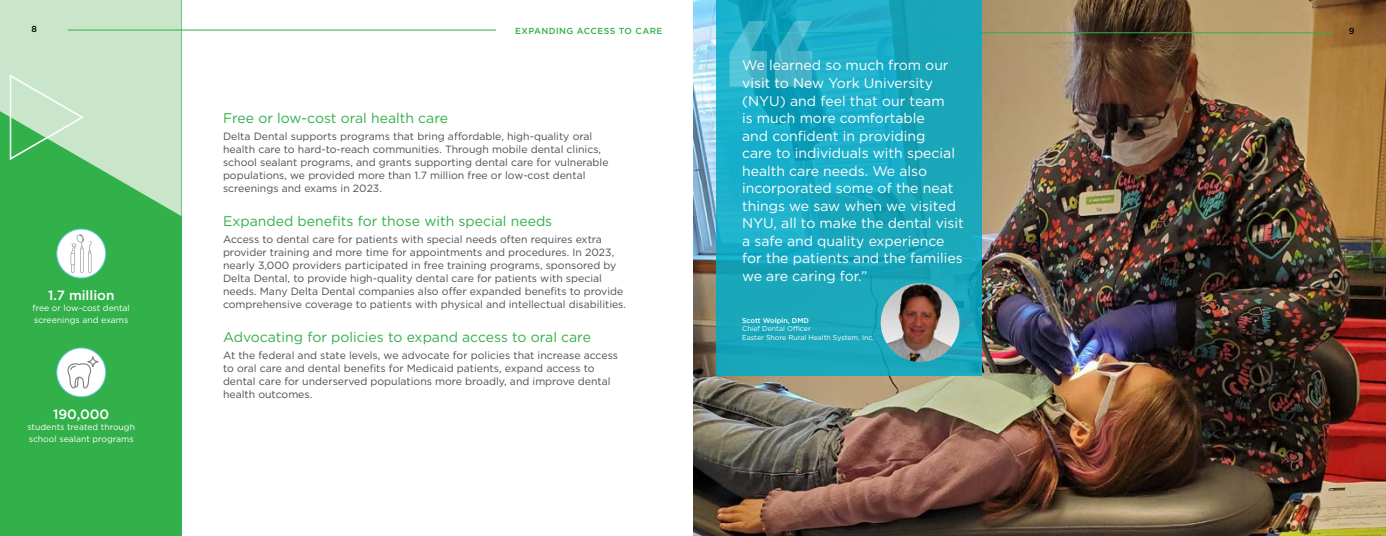
<style>
.page{position:relative;width:1386px;height:536px;background:#fff}
.page>*{position:absolute;margin:0;border:0;box-sizing:border-box;transform-origin:0 0}
.t1{font:14px/17.5px "Gotham";color:#fff}
.t2{font:14px "Gotham";color:#32b04a}
.t3{font:500 13.47px "Gotham";color:#fff}
.t4{font:10.5px/13.1px "Gotham";color:#4d4d4f}
.t5{font:500 8.75px "Gotham";letter-spacing:.05em;color:#32b04a}
.t6{font:500 8.75px "Gotham";color:#000}
.t7{font:8.66px/11.5px "Gotham";color:#fff}
.t8{font:7px/8.4px "Gotham";color:#fff}
.t9{font:500 7px "Gotham";color:#fff}
</style>
<div class="page">
<div style="left:0;top:0;width:181px;height:536px;background:#32b04a"></div>
<svg style="left:0;top:0;width:181px;height:216px;fill:#cae6ca"></svg>
<img style="left:693px;top:0;width:693px;height:536px">
<hr style="left:725px;top:32px;width:607px;height:1px;background:#32b04a">
<hr style="left:68px;top:30px;width:593px;height:1px;background:#32b04a">
<svg style="left:716px;top:0;width:266px;height:375px;fill:#19a8bc"></svg>
<div style="left:496px;top:16px;width:166px;height:29px;background:#fff"></div>
<svg style="left:730px;top:21px;width:82px;height:66px"></svg>
<img style="left:881px;top:283px;width:78px;height:79px;border-radius:39px">
<svg style="left:10px;top:75px;width:73px;height:85px"></svg>
<div style="left:57px;top:229px;width:49px;height:49px;background:#fff;border-radius:50%"></div>
<div style="left:56px;top:228px;width:50px;height:50px;border:1px solid #68cbdc;border-radius:50%"></div>
<svg style="left:71px;top:234px;width:21px;height:38px"></svg>
<div style="left:57px;top:348px;width:49px;height:48px;background:#fff;border-radius:50%"></div>
<div style="left:56px;top:347px;width:50px;height:50px;border:1px solid #68cbdc;border-radius:50%"></div>
<svg style="left:67px;top:356px;width:31px;height:32px"></svg>
<p class="t6" style="left:32px;top:23px;width:7px">8</p>
<p class="t5" style="left:515px;top:25px;width:149px">EXPANDING ACCESS TO CARE</p>
<p class="t6" style="left:1349px;top:25px;width:7px">9</p>
<p class="t3" style="left:48px;top:286px;width:68px">1.7 million</p>
<p class="t7" style="left:33px;top:302px;width:99px">free or low-cost dental screenings and exams</p>
<p class="t3" style="left:53px;top:405px;width:58px">190,000</p>
<p class="t7" style="left:27px;top:421px;width:109px">students treated through school sealant programs</p>
<h1 class="t2" style="left:223px;top:109px;width:227px">Free or low-cost oral health care</h1>
<p class="t4" style="left:223px;top:129px;width:387px">Delta Dental supports programs that bring affordable, high-quality oral health care to hard-to-reach communities. Through mobile dental clinics, school sealant programs, and grants supporting dental care for vulnerable populations, we provided more than 1.7 million free or low-cost dental screenings and exams in 2023.</p>
<h1 class="t2" style="left:223px;top:212px;width:331px">Expanded benefits for those with special needs</h1>
<p class="t4" style="left:223px;top:232px;width:405px">Access to dental care for patients with special needs often requires extra provider training and more time for appointments and procedures. In 2023, nearly 3,000 providers participated in free training programs, sponsored by Delta Dental, to provide high-quality dental care for patients with special needs. Many Delta Dental companies also offer expanded benefits to provide comprehensive coverage to patients with physical and intellectual disabilities.</p>
<h1 class="t2" style="left:223px;top:328px;width:369px">Advocating for policies to expand access to oral care</h1>
<p class="t4" style="left:223px;top:348px;width:397px">At the federal and state levels, we advocate for policies that increase access to oral care and dental benefits for Medicaid patients, expand access to dental care for underserved populations more broadly, and improve dental health outcomes.</p>
<p class="t1" style="left:742px;top:56px;width:223px">We learned so much from our visit to New York University (NYU) and feel that our team<br>is much more comfortable<br>and confident in providing<br>care to individuals with special health care needs. We also incorporated some of the neat things we saw when we visited<br>NYU, all to make the dental visit a safe and quality experience for the patients and the families we are caring for.”</p>
<p class="t9" style="left:742px;top:315px;width:68px">Scott Wolpin, DMD</p>
<p class="t8" style="left:742px;top:324px;width:133px">Chief Dental Officer<br>Easter Shore Rural Health System, Inc.</p>
</div>
